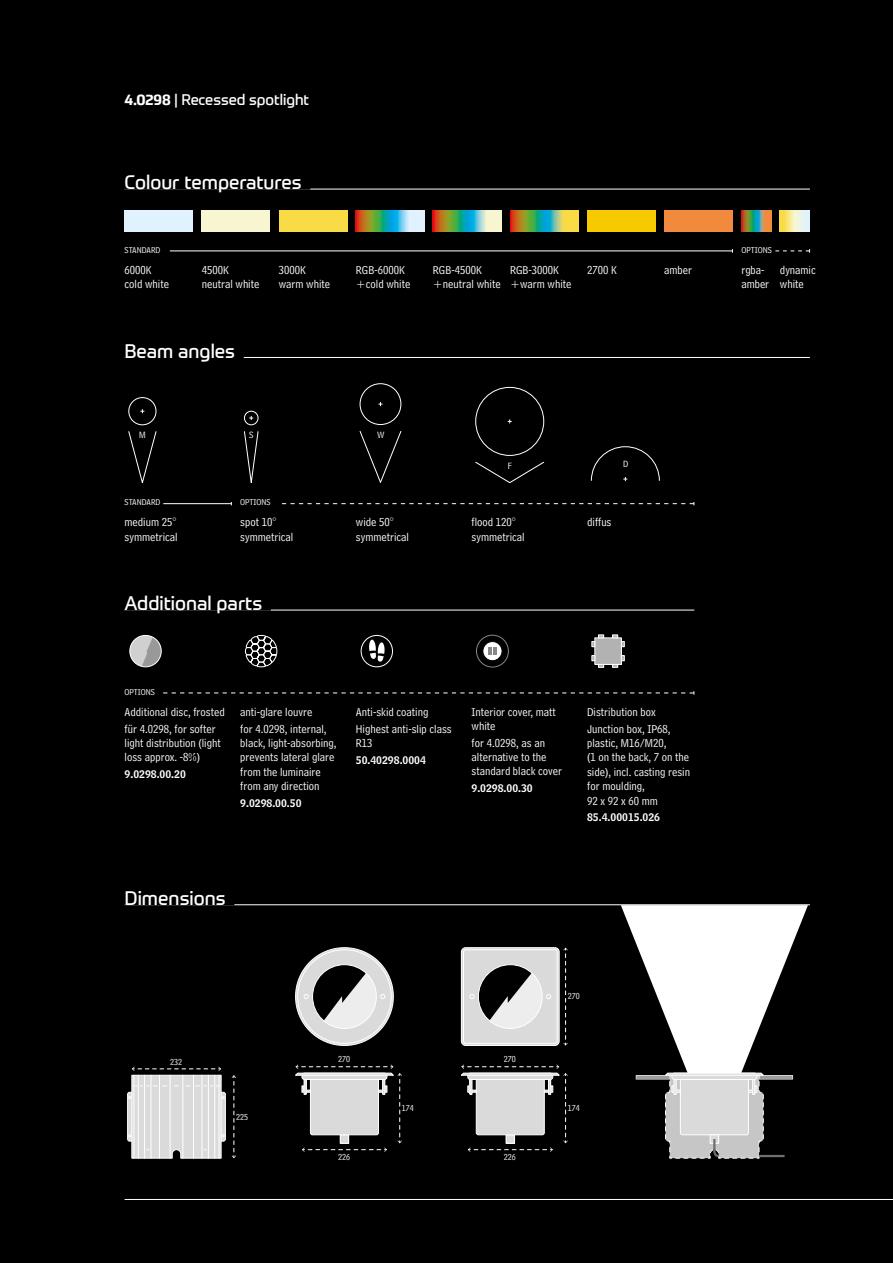
<style>
.page{position:relative;width:893px;height:1263px;background:#000}
.page>*{position:absolute;margin:0;border:0;box-sizing:border-box;transform-origin:0 0}
.t1{font:19.2px "Prometo";color:#fff}
.t2{font:15px "Prometo";color:#fff}
.t3{font:12px/14.4px "Bell Centennial Std Address";color:#fff}
.t4{font:10.5px "Bell Centennial Std Name Num";color:#fff}
.t5{font:9.6px "Bell Centennial Std Address";color:#fff}
.t6{font:9px "Bell Centennial Std Address";color:#fff}
.s1{font-weight:700}
</style>
<div class="page">
<hr style="left:125px;top:1199px;width:768px;height:1px;background:#fff">
<hr style="left:125px;top:189px;width:685px;height:1px;background:#fff">
<div style="left:125px;top:185px;width:185px;height:5px;background:#000"></div>
<hr style="left:125px;top:357px;width:685px;height:1px;background:#fff">
<hr style="left:125px;top:354px;width:119px;height:4px;background:#000">
<svg style="left:475px;top:461px;width:70px;height:22px"></svg>
<div style="left:475px;top:387px;width:69px;height:69px;border:1px solid #fff;border-radius:50%"></div>
<svg style="left:359px;top:431px;width:43px;height:52px"></svg>
<div style="left:360px;top:383px;width:41px;height:42px;border:1px solid #fff;border-radius:50%"></div>
<svg style="left:244px;top:431px;width:15px;height:52px"></svg>
<div style="left:244px;top:411px;width:14px;height:14px;border:1px solid #fff;border-radius:50%"></div>
<hr style="left:163px;top:503px;width:68px;height:1px;background:#fff">
<svg style="left:282px;top:502px;width:412px;height:3px"></svg>
<hr style="left:125px;top:610px;width:569px;height:1px;background:#fff">
<div style="left:125px;top:606px;width:146px;height:5px;background:#000"></div>
<hr style="left:125px;top:904px;width:685px;height:1px;background:#fff">
<hr style="left:125px;top:901px;width:109px;height:4px;background:#000">
<svg style="left:130px;top:635px;width:31px;height:32px"></svg>
<svg style="left:131px;top:635px;width:22px;height:31px"></svg>
<div style="left:129px;top:635px;width:33px;height:32px;border:1px solid #fff;border-radius:50%"></div>
<svg style="left:163px;top:691px;width:531px;height:4px"></svg>
<svg style="left:245px;top:634px;width:33px;height:34px"></svg>
<div style="left:361px;top:635px;width:32px;height:32px;border:1px solid #fff;border-radius:50%"></div>
<svg style="left:369px;top:639px;width:16px;height:23px"></svg>
<div style="left:476px;top:635px;width:33px;height:32px;border:1px solid #878787;border-radius:50%"></div>
<svg style="left:483px;top:641px;width:19px;height:20px"></svg>
<div style="left:482px;top:641px;width:20px;height:20px;border:1px solid #000;border-radius:50%"></div>
<svg style="left:489px;top:647px;width:7px;height:8px"></svg>
<div style="left:595px;top:638px;width:26px;height:26px;background:#b3b2b2"></div>
<div style="left:594px;top:637px;width:28px;height:28px;border:1px solid #fff"></div>
<svg style="left:591px;top:655px;width:13px;height:13px"></svg>
<svg style="left:612px;top:655px;width:13px;height:13px"></svg>
<svg style="left:591px;top:634px;width:13px;height:13px"></svg>
<svg style="left:612px;top:634px;width:13px;height:13px"></svg>
<div style="left:125px;top:211px;width:68px;height:21px;background:#dff2fd"></div>
<div style="left:279px;top:210px;width:68px;height:21px;background:#f9dc45"></div>
<svg style="left:356px;top:210px;width:68px;height:21px"></svg>
<svg style="left:433px;top:210px;width:69px;height:21px"></svg>
<svg style="left:510px;top:210px;width:69px;height:21px"></svg>
<div style="left:587px;top:210px;width:69px;height:21px;background:#f6c900"></div>
<div style="left:664px;top:210px;width:69px;height:21px;background:#f18a3d"></div>
<div style="left:202px;top:210px;width:68px;height:21px;background:#f7f6d1"></div>
<svg style="left:780px;top:210px;width:30px;height:21px"></svg>
<svg style="left:741px;top:211px;width:30px;height:21px"></svg>
<hr style="left:170px;top:251px;width:562px;height:1px;background:#fff">
<svg style="left:775px;top:249px;width:35px;height:4px"></svg>
<svg style="left:591px;top:446px;width:69px;height:35px"></svg>
<div style="left:127px;top:1092px;width:9px;height:49px;border:1px solid #fff;border-radius:2px"></div>
<div style="left:217px;top:1092px;width:9px;height:49px;border:1px solid #fff;border-radius:2px"></div>
<svg style="left:232px;top:1075px;width:4px;height:83px"></svg>
<svg style="left:295px;top:1064px;width:107px;height:88px"></svg>
<svg style="left:461px;top:1064px;width:107px;height:88px"></svg>
<svg style="left:295px;top:947px;width:99px;height:99px"></svg>
<svg style="left:461px;top:947px;width:107px;height:99px"></svg>
<svg style="left:128px;top:1067px;width:97px;height:92px;background:#c7c7c7"></svg>
<svg style="left:621px;top:905px;width:187px;height:254px"></svg>
<hr style="left:759px;top:1155px;width:26px;height:2px;background:#706f6f">
<svg style="left:128px;top:431px;width:29px;height:52px"></svg>
<div style="left:128px;top:397px;width:28px;height:28px;border:1px solid #fff;border-radius:50%"></div>
<p class="t2" style="left:125px;top:91px;width:186px"><span class="s1">4.0298</span> | Recessed spotlight</p>
<h1 class="t1" style="left:125px;top:171px;width:179px">Colour temperatures</h1>
<p class="t6" style="left:125px;top:244px;width:37px">STANDARD</p>
<p class="t6" style="left:741px;top:244px;width:32px">OPTIONS</p>
<p class="t3" style="left:202px;top:262px;width:59px">4500K neutral white</p>
<p class="t3" style="left:279px;top:262px;width:53px">3000K warm white</p>
<p class="t3" style="left:741px;top:262px;width:29px">rgba&shy;amber</p>
<p class="t3" style="left:780px;top:262px;width:37px">dynamic white</p>
<p class="t3" style="left:125px;top:262px;width:46px">6000K cold white</p>
<p class="t3" style="left:356px;top:262px;width:56px">RGB-6000K +cold white</p>
<p class="t3" style="left:433px;top:262px;width:69px">RGB-4500K +neutral white</p>
<p class="t3" style="left:510px;top:262px;width:63px">RGB-3000K +warm white</p>
<p class="t3" style="left:587px;top:262px;width:31px">2700 K</p>
<p class="t3" style="left:664px;top:262px;width:29px">amber</p>
<h1 class="t1" style="left:125px;top:339px;width:112px">Beam angles</h1>
<p class="t5" style="left:139px;top:430px;width:8px">M</p>
<p class="t5" style="left:249px;top:430px;width:6px">S</p>
<p class="t5" style="left:377px;top:429px;width:9px">W</p>
<p class="t6" style="left:125px;top:497px;width:37px">STANDARD</p>
<p class="t6" style="left:240px;top:497px;width:32px">OPTIONS</p>
<p class="t5" style="left:508px;top:460px;width:6px">F</p>
<p class="t3" style="left:125px;top:515px;width:55px">medium 25° symmetrical</p>
<p class="t3" style="left:240px;top:515px;width:55px">spot 10° symmetrical</p>
<p class="t3" style="left:356px;top:515px;width:55px">wide 50° symmetrical</p>
<p class="t3" style="left:471px;top:515px;width:55px">flood 120° symmetrical</p>
<p class="t3" style="left:587px;top:515px;width:26px">diffus</p>
<p class="t5" style="left:623px;top:459px;width:7px">D</p>
<h1 class="t1" style="left:125px;top:592px;width:139px">Additional parts</h1>
<p class="t6" style="left:125px;top:686px;width:32px">OPTIONS</p>
<p class="t3" style="left:125px;top:703px;width:102px;line-height:17px">Additional disc, frosted für 4.0298, for softer</p>
<p class="t3" style="left:125px;top:736px;width:98px">light distribution (light loss approx. -8%)</p>
<p class="t4" style="left:125px;top:767px;width:63px">9.0298.00.20</p>
<p class="t3" style="left:240px;top:703px;width:88px;line-height:17px">anti-glare louvre for 4.0298, internal,</p>
<p class="t3" style="left:240px;top:736px;width:98px">black, light-absorbing, prevents lateral glare from the luminaire from any direction</p>
<p class="t4" style="left:240px;top:796px;width:63px">9.0298.00.50</p>
<p class="t3" style="left:356px;top:703px;width:97px;line-height:17px">Anti-skid coating<br>Highest anti-slip class</p>
<p class="t3" style="left:356px;top:736px;width:18px">R13</p>
<p class="t4" style="left:356px;top:753px;width:72px">50.40298.0004</p>
<p class="t3" style="left:471px;top:704px;width:86px">Interior cover, matt white</p>
<p class="t3" style="left:471px;top:735px;width:92px">for 4.0298, as an alternative to the standard black cover</p>
<p class="t4" style="left:471px;top:782px;width:63px">9.0298.00.30</p>
<p class="t3" style="left:587px;top:703px;width:85px;line-height:17px">Distribution box<br>Junction box, IP68,</p>
<p class="t3" style="left:587px;top:736px;width:104px">plastic, M16/M20,<br>(1 on the back, 7 on the side), incl. casting resin for moulding,<br>92 x 92 x 60 mm</p>
<p class="t4" style="left:587px;top:811px;width:74px">85.4.00015.026</p>
<h1 class="t1" style="left:125px;top:886px;width:103px">Dimensions</h1>
<p class="t6" style="left:170px;top:1056px;width:13px">232</p>
<p class="t6" style="left:236px;top:1112px;width:13px">225</p>
<p class="t6" style="left:338px;top:1054px;width:13px">270</p>
<p class="t6" style="left:338px;top:1152px;width:13px">226</p>
<p class="t6" style="left:402px;top:1103px;width:13px">174</p>
<p class="t6" style="left:504px;top:1054px;width:13px">270</p>
<p class="t6" style="left:504px;top:1152px;width:13px">226</p>
<p class="t6" style="left:568px;top:990px;width:13px">270</p>
<p class="t6" style="left:568px;top:1103px;width:13px">174</p>
</div>
